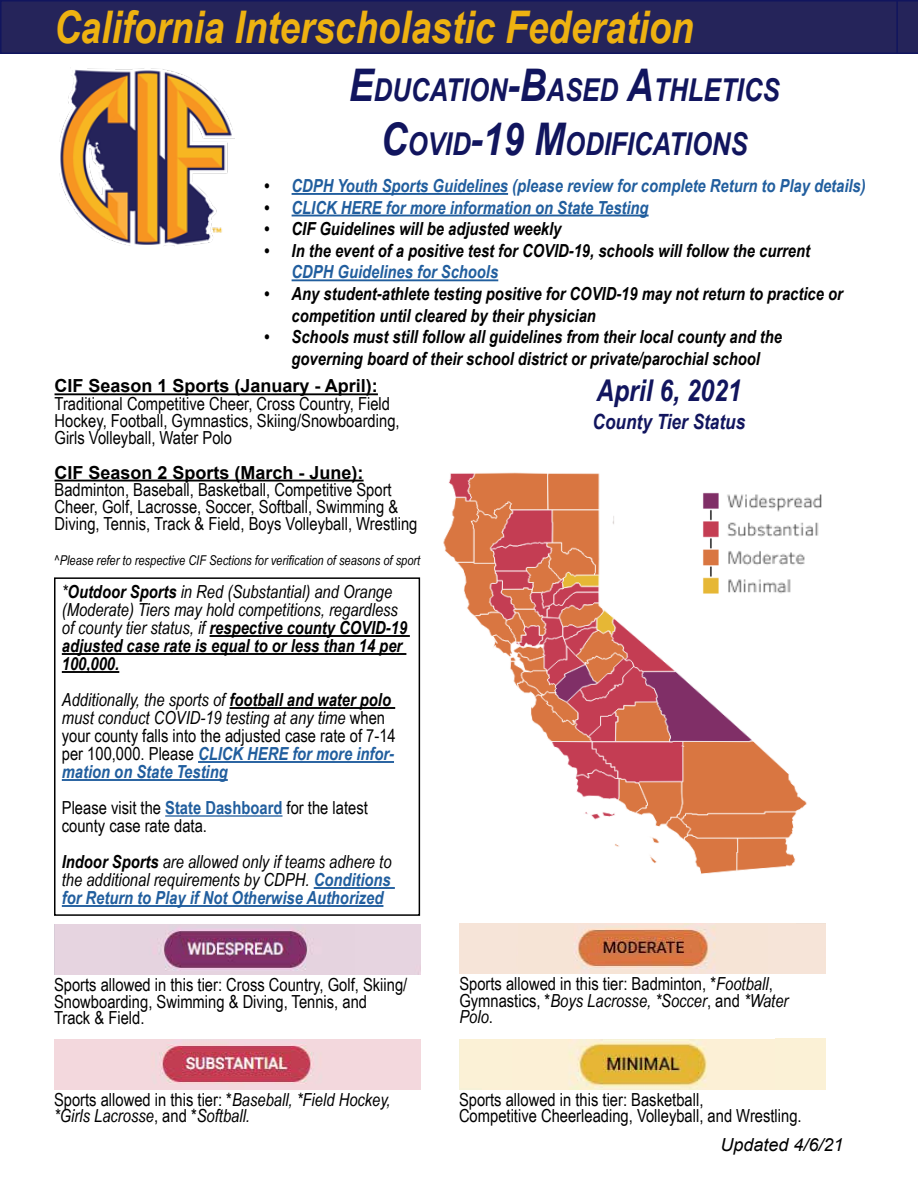
<style>
.page{position:relative;width:918px;height:1188px;background:#fff}
.page>*{position:absolute;margin:0;border:0;box-sizing:border-box;transform-origin:0 0}
.t1{font:italic 700 45px "Arial Narrow";color:#eeb211}
.t2{font:italic 700 31.5px/54px "Arial Narrow";color:#11155e;text-align:center}
.t3{font:italic 700 30px "Arial Narrow";color:#11155e}
.t4{font:italic 700 21px "Arial Narrow";color:#11155e}
.t5{font:18px/16.5px "Arial Narrow";color:#000}
.t6{font:italic 18px/18px "Arial Narrow";color:#000}
.t7{font:italic 700 18px/21.6px "Arial Narrow";color:#000}
.t8{font:italic 700 18px "Arial Narrow";color:#215e9e}
.t9{font:700 18px "Arial";color:#000}
.t10{font:italic 18px "Arial";color:#000}
.t11{font:italic 13.5px "Arial Narrow";color:#000}
.s1{font-size:45px}
.s2{color:#000}
.s3{font-weight:700}
.s4{font-style:italic}
.s5{font-weight:700;font-style:italic}
.s6{font-weight:700;font-style:italic;color:#215e9e}
.s7{font-weight:700;color:#215e9e}
.s8{font-style:normal}
</style>
<div class="page">
<svg style="left:0;top:0;width:896px;height:54px;background:#23235a"></svg>
<svg style="left:896px;top:0;width:22px;height:54px"></svg>
<img style="left:59px;top:68px;width:176px;height:178px">
<img style="left:443px;top:472px;width:364px;height:402px">
<img style="left:119px;top:924px;width:236px;height:51px">
<hr style="left:292px;top:193px;width:216px;height:2px;background:#215e9e">
<hr style="left:292px;top:215px;width:357px;height:1px;background:#215e9e">
<hr style="left:292px;top:279px;width:206px;height:2px;background:#215e9e">
<img style="left:668px;top:472px;width:154px;height:146px">
<div style="left:54px;top:1039px;width:366px;height:51px;background:#f3d8dd"></div>
<img style="left:161px;top:1044px;width:151px;height:40px">
<img style="left:517px;top:923px;width:279px;height:51px">
<img style="left:483px;top:1039px;width:323px;height:51px">
<div style="left:54px;top:924px;width:65px;height:51px;background:#e6d4e0"></div>
<div style="left:768px;top:925px;width:57px;height:49px;background:#f6e4d8"></div>
<div style="left:775px;top:1039px;width:51px;height:50px;background:#fbf1d6"></div>
<div style="left:460px;top:1039px;width:51px;height:49px;background:#fbf1d6"></div>
<div style="left:54px;top:577px;width:366px;height:339px;border:2px solid #000"></div>
<hr style="left:55px;top:393px;width:323px;height:2px;background:#000">
<hr style="left:55px;top:480px;width:309px;height:2px;background:#000">
<hr style="left:210px;top:635px;width:200px;height:2px;background:#000">
<hr style="left:62px;top:653px;width:344px;height:2px;background:#000">
<hr style="left:62px;top:671px;width:57px;height:2px;background:#000">
<hr style="left:230px;top:707px;width:165px;height:2px;background:#000">
<hr style="left:198px;top:761px;width:196px;height:2px;background:#215e9e">
<hr style="left:62px;top:779px;width:166px;height:2px;background:#215e9e">
<hr style="left:165px;top:815px;width:118px;height:2px;background:#215e9e">
<hr style="left:314px;top:887px;width:81px;height:2px;background:#215e9e">
<hr style="left:62px;top:905px;width:321px;height:2px;background:#215e9e">
<h1 class="t1" style="left:54px;top:-7px;width:641px">California Interscholastic Federation</h1>
<h2 class="t2" style="left:349px;top:62px;width:432px"><span class="s1">E</span>DUCATION<span class="s1">-B</span>ASED <span class="s1">A</span>THLETICS<br><span class="s1">C</span>OVID<span class="s1">-19 M</span>ODIFICATIONS</h2>
<p class="t8" style="left:265px;top:172px;width:603px"><span class="s2">•</span> CDPH Youth Sports Guidelines (please review for complete Return to Play details)</p>
<p class="t8" style="left:265px;top:194px;width:386px"><span class="s2">•</span> CLICK HERE for more information on State Testing</p>
<p class="t7" style="left:265px;top:217px;width:298px">• CIF Guidelines will be adjusted weekly</p>
<p class="t7" style="left:265px;top:239px;width:547px">• In the event of a positive test for COVID-19, schools will follow the current</p>
<p class="t8" style="left:292px;top:259px;width:208px">CDPH Guidelines for Schools</p>
<p class="t7" style="left:292px;top:282px;width:553px;text-indent:-27px">• Any student-athlete testing positive for COVID-19 may not return to practice or competition until cleared by their physician</p>
<p class="t7" style="left:265px;top:325px;width:519px;text-align:center">• Schools must still follow all guidelines from their local county and the governing board of their school district or private/parochial school</p>
<h3 class="t3" style="left:597px;top:368px;width:146px">April 6, 2021</h3>
<p class="t4" style="left:593px;top:406px;width:154px">County Tier Status</p>
<p class="t9" style="left:55px;top:373px;width:325px">CIF Season 1 Sports (January - April):</p>
<p class="t5" style="left:55px;top:394px;width:347px;line-height:17.2px">Traditional Competitive Cheer, Cross Country, Field<br>Hockey, Football, Gymnastics, Skiing/Snowboarding,<br>Girls Volleyball, Water Polo</p>
<p class="t9" style="left:55px;top:460px;width:311px">CIF Season 2 Sports (March - June):</p>
<p class="t5" style="left:55px;top:480px;width:364px;line-height:17.2px">Badminton, Baseball, Basketball, Competitive Sport<br>Cheer, Golf, Lacrosse, Soccer, Softball, Swimming &amp;<br>Diving, Tennis, Track &amp; Field, Boys Volleyball, Wrestling</p>
<p class="t11" style="left:55px;top:551px;width:367px">^Please refer to respective CIF Sections for verification of seasons of sport</p>
<p class="t6" style="left:62px;top:582px;width:347px">*<span class="s3">Outdoor Sports</span> in Red (Substantial) and Orange (Moderate) Tiers may hold competitions, regardless of county tier status, if <span class="s3">respective county COVID-19 adjusted case rate is equal to or less than 14 per 100,000.</span></p>
<p class="t5" style="left:62px;top:690px;width:335px;line-height:18px"><span class="s4">Additionally, the sports of</span> <span class="s5">football and water polo </span><span class="s4">must conduct COVID-19 testing at any time</span> when your county falls into the adjusted case rate of 7-14 per 100,000. Please <span class="s6">CLICK HERE for more infor&shy;mation on State Testing</span></p>
<p class="t5" style="left:62px;top:798px;width:308px;line-height:18px">Please visit the <span class="s7">State Dashboard</span> for the latest county case rate data.</p>
<p class="t6" style="left:62px;top:852px;width:331px;text-align:justify"><span class="s3">Indoor Sports</span> are allowed only if teams adhere to the additional requirements by CDPH. <span class="s7">Conditions for Return to Play if Not Otherwise Authorized</span></p>
<p class="t5" style="left:54px;top:976px;width:355px">Sports allowed in this tier: Cross Country, Golf, Skiing/<br>Snowboarding, Swimming &amp; Diving, Tennis, and<br>Track &amp; Field.</p>
<p class="t6" style="left:54px;top:1091px;width:338px;line-height:16.5px"><span class="s8">Sports allowed in this tier: *</span>Baseball, *Field Hockey, *Girls Lacrosse<span class="s8">, and *</span>Softball.</p>
<p class="t5" style="left:459px;top:975px;width:331px">Sports allowed in this tier: Badminton, *<span class="s4">Football</span>,<br>Gymnastics, *<span class="s4">Boys Lacrosse, *Soccer</span>, and <span class="s4">*Water<br>Polo</span>.</p>
<p class="t5" style="left:459px;top:1091px;width:344px">Sports allowed in this tier: Basketball,<br>Competitive Cheerleading, Volleyball, and Wrestling.</p>
<p class="t10" style="left:720px;top:1133px;width:125px">Updated 4/6/21</p>
</div>
